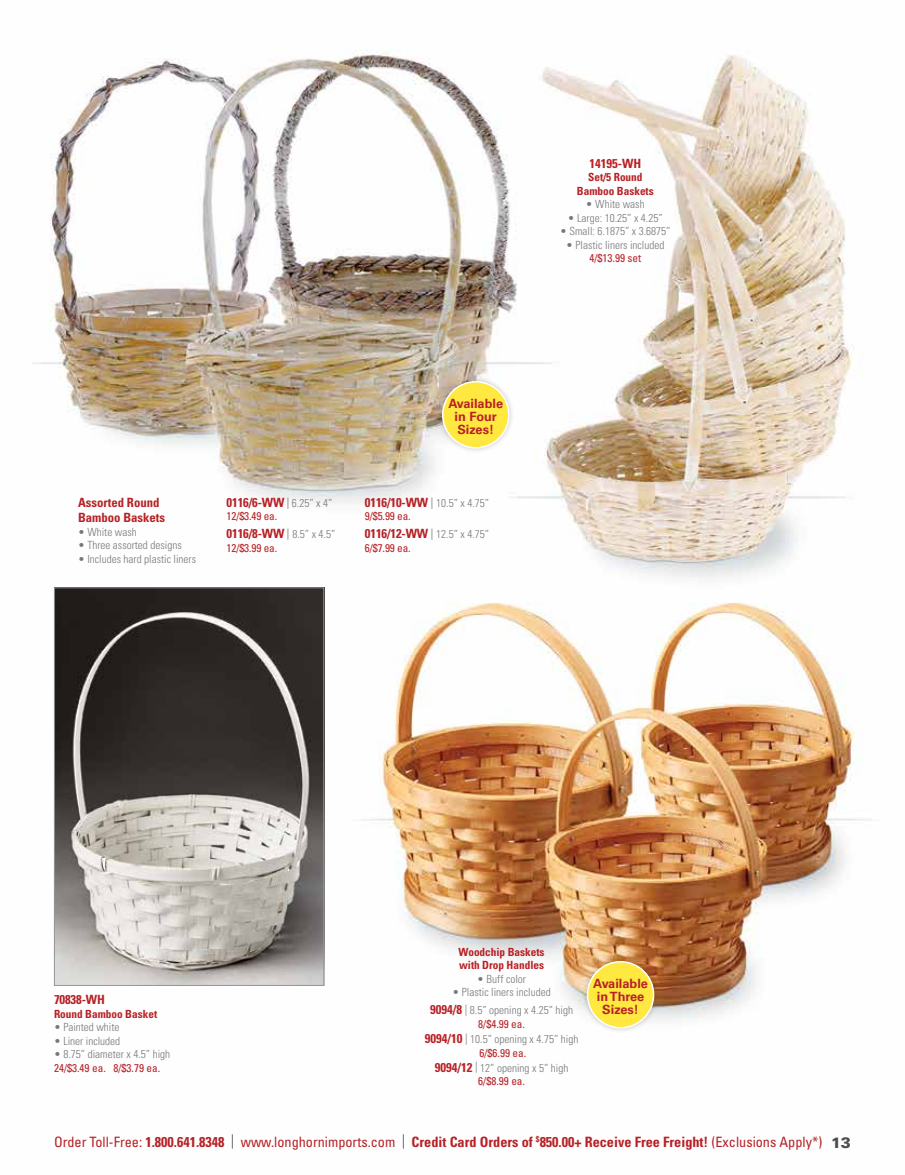
<style>
.page{position:relative;width:905px;height:1175px;background:#fff}
.page>*{position:absolute;margin:0;border:0;box-sizing:border-box;transform-origin:0 0}
.t1{font:900 15px "Univers LT Std";color:#4d4d4f}
.t2{font:700 condensed 14.25px "Univers LT Std";color:#b72126}
.t3{font:700 condensed 12.75px/15.3px "Univers LT Std";color:#b72126}
.t4{font:700 12.75px/12.8px "Univers LT Std";color:#b72126;text-align:center}
.t5{font:300 condensed 11.25px/13.5px "Univers LT Std";color:#77787b;text-align:center}
.t6{font:700 condensed 11.25px/13.5px "Univers LT Std";color:#b72126;text-align:center}
.t7{font:condensed 11.25px "Univers LT Std";color:#b72126}
.s1{font-weight:300;font-stretch:normal;font-size:11.25px;color:#77787b}
.s2{font-weight:300;font-size:11.25px;color:#77787b}
.s3{font-weight:700;font-size:12.75px;color:#b72126}
.s4{font-stretch:normal}
.s5{font-weight:400;color:#b72126}
.s6{font-weight:400}
</style>
<div class="page">
<img style="left:33px;top:50px;width:838px;height:971px">
<img style="left:56px;top:589px;width:266px;height:394px">
<div style="left:54px;top:587px;width:270px;height:398px;border:1px solid #939598"></div>
<div style="left:436px;top:375px;width:79px;height:79px;background:#000;opacity:.2"></div>
<div style="left:442px;top:382px;width:66px;height:66px;background:#ffe83f;border-radius:50%"></div>
<div style="left:442px;top:381px;width:67px;height:67px;border:2px solid #fff;border-radius:50%"></div>
<div style="left:581px;top:955px;width:79px;height:79px;background:#000;opacity:.2"></div>
<div style="left:587px;top:961px;width:66px;height:66px;background:#ffe83f;border-radius:50%"></div>
<div style="left:586px;top:961px;width:68px;height:67px;border:2px solid #fff;border-radius:50%"></div>
<p class="t3" style="left:78px;top:494px;width:89px">Assorted Round<br>Bamboo Baskets</p>
<p class="t5" style="left:78px;top:525px;width:60px">• White wash</p>
<p class="t5" style="left:78px;top:538px;width:105px">• Three assorted designs</p>
<p class="t5" style="left:78px;top:552px;width:120px">• Includes hard plastic liners</p>
<p class="t3" style="left:226px;top:494px;width:107px">0116/6-WW <span class="s1">|</span> <span class="s2">6.25” x 4”</span></p>
<p class="t7" style="left:226px;top:509px;width:52px">12/$3.49 ea.</p>
<p class="t3" style="left:226px;top:526px;width:110px">0116/8-WW <span class="s1">|</span> <span class="s2">8.5” x 4.5”</span></p>
<p class="t7" style="left:226px;top:540px;width:52px">12/$3.99 ea.</p>
<p class="t4" style="left:448px;top:397px;width:56px">Available in Four<br>Sizes!</p>
<p class="t5" style="left:365px;top:496px;width:126px;text-align:left"><span class="s3">0116/10-WW</span> <span class="s4">|</span> 10.5” x 4.75”<br><span class="s5">9/$5.99 ea.</span></p>
<p class="t5" style="left:365px;top:527px;width:126px;text-align:left"><span class="s3">0116/12-WW</span> <span class="s4">|</span> 12.5” x 4.75”<br><span class="s5">6/$7.99 ea.</span></p>
<p class="t3" style="left:589px;top:155px;width:53px">14195-WH</p>
<p class="t6" style="left:577px;top:170px;width:78px">Set/5 Round<br>Bamboo Baskets</p>
<p class="t5" style="left:586px;top:197px;width:60px">• White wash</p>
<p class="t5" style="left:568px;top:211px;width:96px">• Large: 10.25” x 4.25”</p>
<p class="t5" style="left:560px;top:224px;width:112px">• Small: 6.1875” x 3.6875”</p>
<p class="t5" style="left:566px;top:238px;width:100px">• Plastic liners included</p>
<p class="t7" style="left:589px;top:251px;width:53px">4/$13.99 set</p>
<p class="t3" style="left:54px;top:991px;width:52px">70838-WH</p>
<p class="t6" style="left:54px;top:1006px;width:105px">Round Bamboo Basket</p>
<p class="t5" style="left:54px;top:1020px;width:67px">• Painted white</p>
<p class="t5" style="left:54px;top:1033px;width:68px">• Liner included</p>
<p class="t5" style="left:54px;top:1047px;width:118px">• 8.75” diameter x 4.5” high</p>
<p class="t7" style="left:54px;top:1060px;width:108px">24/$3.49 ea. 8/$3.79 ea.</p>
<p class="t6" style="left:458px;top:945px;width:87px;text-align:left">Woodchip Baskets with Drop Handles</p>
<p class="t5" style="left:477px;top:972px;width:50px">• Buff color</p>
<p class="t5" style="left:430px;top:983px;width:144px;line-height:18px">• Plastic liners included<br><span class="s3">9094/8</span> | 8.5” opening x 4.25” high</p>
<p class="t5" style="left:425px;top:1016px;width:155px;line-height:15.3px"><span class="s5">8/$4.99 ea.<br></span><span class="s3">9094/10</span> | 10.5” opening x 4.75” high</p>
<p class="t5" style="left:435px;top:1045px;width:135px;line-height:15.3px"><span class="s5">6/$6.99 ea.<br></span><span class="s3">9094/12</span> | 12” opening x 5” high</p>
<p class="t7" style="left:478px;top:1074px;width:48px">6/$8.99 ea.</p>
<p class="t4" style="left:593px;top:977px;width:56px">Available in Three<br>Sizes!</p>
<p class="t2" style="left:54px;top:1133px;width:769px"><span class="s6">Order Toll-Free:</span> 1.800.641.8348 <sup>|</sup> <span class="s6">www.longhornimports.com</span> <sup>|</sup> Credit Card Orders of <sup>$</sup>850.00+ Receive Free Freight! <span class="s6">(Exclusions Apply*)</span></p>
<h1 class="t1" style="left:831px;top:1132px;width:21px">13</h1>
</div>
